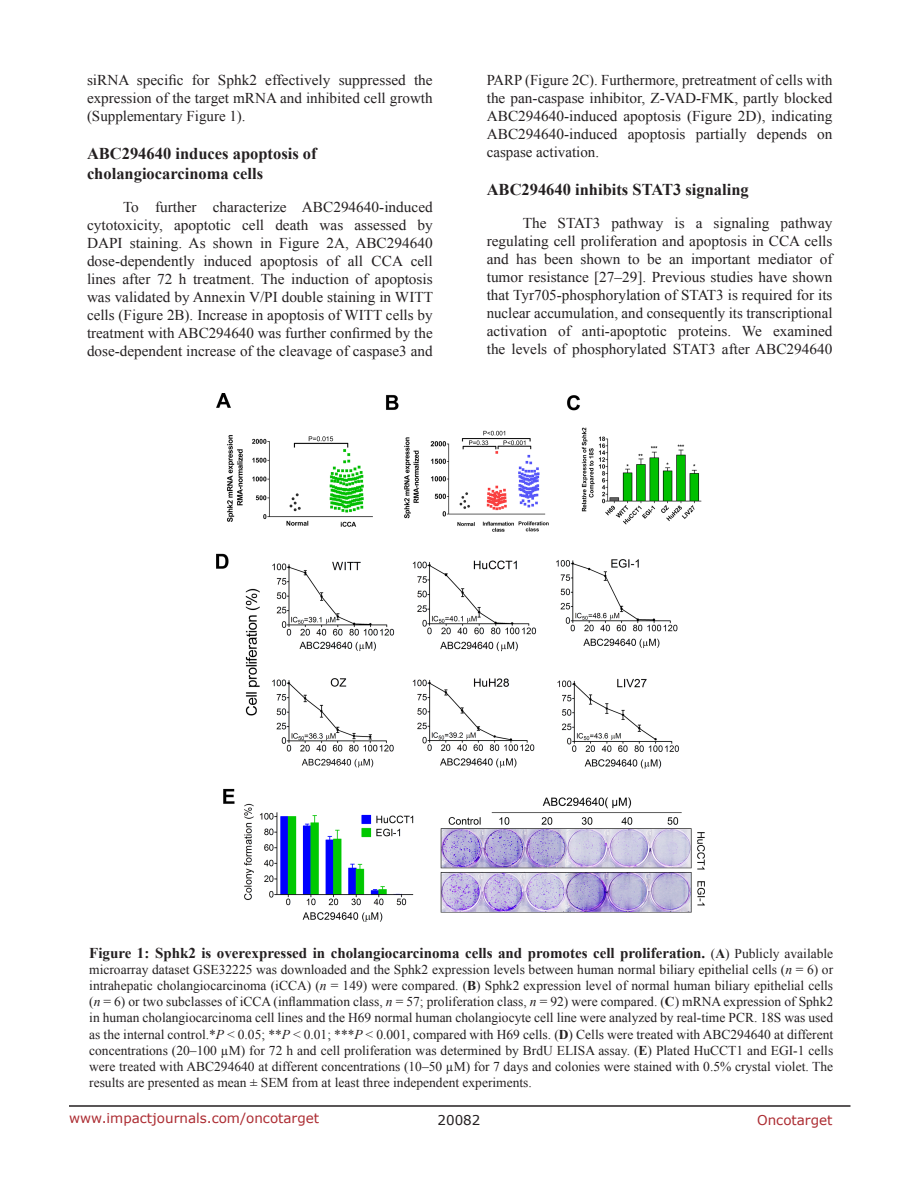
<style>
.page{position:relative;width:918px;height:1188px;background:#fff}
.page>*{position:absolute;margin:0;border:0;box-sizing:border-box;transform-origin:0 0}
.SubHeading_middle{font:700 16.5px/19.8px "Times New Roman";color:#231f20}
.BodyText{font:15px/18px "Times New Roman";color:#231f20;text-align:justify}
.FigureText{font:700 15px "Times New Roman";color:#231f20}
.FigureText-2{font:13.5px/16.2px "Times New Roman";color:#231f20;text-align:justify}
.t1{font:13.5px "Verdana";color:#ac2b31}
.t2{font:13.5px "Verdana";color:#231f20}
.s1{font-weight:400;font-size:13.5px}
.s2{font-size:13.5px}
.s3{font-style:italic}
.s4{font-weight:700}
</style>
<div class="page">
<hr style="left:69px;top:1105px;width:781px;height:2px;background:#231f20">
<img style="left:216px;top:393px;width:488px;height:528px">
<p class="BodyText" style="left:87px;top:71px;width:347px">siRNA specific for Sphk2 effectively suppressed the expression of the target mRNA and inhibited cell growth (Supplementary Figure 1).</p>
<p class="SubHeading_middle" style="left:87px;top:143px;width:231px">ABC294640 induces apoptosis of cholangiocarcinoma cells</p>
<p class="BodyText" style="left:87px;top:198px;width:348px;text-indent:36px">To further characterize ABC294640-induced cytotoxicity, apoptotic cell death was assessed by DAPI staining. As shown in Figure 2A, ABC294640 dose-dependently induced apoptosis of all CCA cell lines after 72 h treatment. The induction of apoptosis was validated by Annexin V/PI double staining in WITT cells (Figure 2B). Increase in apoptosis of WITT cells by treatment with ABC294640 was further confirmed by the dose-dependent increase of the cleavage of caspase3 and</p>
<p class="BodyText" style="left:487px;top:71px;width:347px">PARP (Figure 2C). Furthermore, pretreatment of cells with the pan-caspase inhibitor, Z-VAD-FMK, partly blocked ABC294640-induced apoptosis (Figure 2D), indicating ABC294640-induced apoptosis partially depends on caspase activation.</p>
<p class="SubHeading_middle" style="left:487px;top:179px;width:264px">ABC294640 inhibits STAT3 signaling</p>
<p class="BodyText" style="left:487px;top:214px;width:347px;text-indent:36px">The STAT3 pathway is a signaling pathway regulating cell proliferation and apoptosis in CCA cells and has been shown to be an important mediator of tumor resistance [27–29]. Previous studies have shown that Tyr705-phosphorylation of STAT3 is required for its nuclear accumulation, and consequently its transcriptional activation of anti-apoptotic proteins. We examined the levels of phosphorylated STAT3 after ABC294640</p>
<p class="FigureText" style="left:89px;top:942px;width:746px">Figure 1: Sphk2 is overexpressed in cholangiocarcinoma cells and promotes cell proliferation. <span class="s1">(</span><span class="s2">A</span><span class="s1">) Publicly available</span></p>
<p class="FigureText-2" style="left:89px;top:961px;width:746px">microarray dataset GSE32225 was downloaded and the Sphk2 expression levels between human normal biliary epithelial cells (<span class="s3">n</span> = 6) or intrahepatic cholangiocarcinoma (iCCA) (<span class="s3">n</span> = 149) were compared. (<span class="s4">B</span>) Sphk2 expression level of normal human biliary epithelial cells (<span class="s3">n</span> = 6) or two subclasses of iCCA (inflammation class, <span class="s3">n</span> = 57; proliferation class, <span class="s3">n</span> = 92) were compared. (<span class="s4">C</span>) mRNA expression of Sphk2 in human cholangiocarcinoma cell lines and the H69 normal human cholangiocyte cell line were analyzed by real-time PCR. 18S was used as the internal control.*<span class="s3">P</span> &lt; 0.05; **<span class="s3">P</span> &lt; 0.01; ***<span class="s3">P</span> &lt; 0.001, compared with H69 cells. (<span class="s4">D</span>) Cells were treated with ABC294640 at different concentrations (20–100 µM) for 72 h and cell proliferation was determined by BrdU ELISA assay. (<span class="s4">E</span>) Plated HuCCT1 and EGI-1 cells were treated with ABC294640 at different concentrations (10–50 µM) for 7 days and colonies were stained with 0.5% crystal violet. The results are presented as mean ± SEM from at least three independent experiments.</p>
<p class="t1" style="left:69px;top:1109px;width:252px">www.impactjournals.com/oncotarget</p>
<p class="t2" style="left:438px;top:1111px;width:44px">20082</p>
<p class="t1" style="left:757px;top:1111px;width:77px">Oncotarget</p>
</div>
